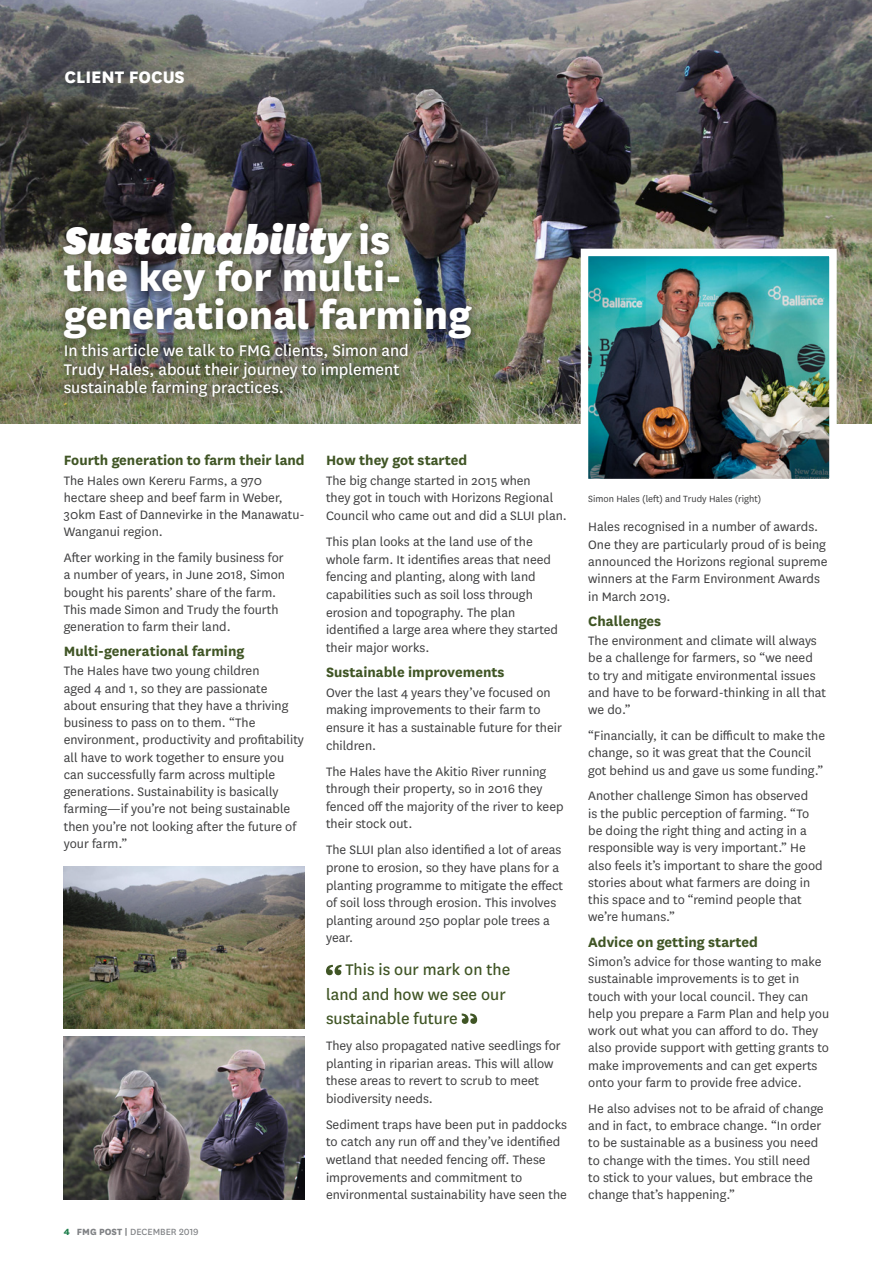
<style>
.page{position:relative;width:893px;height:1263px;background:#fff}
.page>*{position:absolute;margin:0;border:0;box-sizing:border-box;transform-origin:0 0}
.t1{font:800 45px/37.5px "National";color:#fff}
.t2{font:800 19.5px "National";color:#fff}
.Intro_Main{font:18px/18.8px "National";color:#fff}
.t3{font:18px/24.3px "National";color:#405525}
.Body_Subhead_2{font:700 15.75px "National";color:#405525}
.Body_Main{font:14.25px/17.2px "National";color:#3e3e3f}
.Photo_Captions{font:10.5px "National";color:#3e3e3f}
.t4{font:10.5px "National";color:#808285}
.s1{font-weight:900;font-style:italic}
.s2{font-weight:800;color:#1e7e4c}
.s3{font-weight:800}
</style>
<div class="page">
<img style="left:0;top:0;width:872px;height:423px">
<div style="left:54px;top:213px;width:427px;height:194px;background:#231f20;opacity:.75"></div>
<svg style="left:326px;top:965px;width:15px;height:10px"></svg>
<svg style="left:462px;top:1013px;width:15px;height:11px"></svg>
<img style="left:64px;top:866px;width:241px;height:162px">
<img style="left:64px;top:1037px;width:241px;height:162px">
<img style="left:577px;top:245px;width:263px;height:234px">
<p class="t2" style="left:65px;top:63px;width:122px">CLIENT FOCUS</p>
<p class="t1" style="left:64px;top:217px;width:409px"><span class="s1">Sustainability</span> is<br>the key for multi&shy;generational farming</p>
<p class="Intro_Main" style="left:64px;top:340px;width:347px">In this article we talk to FMG clients, Simon and<br>Trudy Hales, about their journey to implement sustainable farming practices.</p>
<p class="Body_Subhead_2" style="left:64px;top:449px;width:242px">Fourth generation to farm their land</p>
<p class="Body_Main" style="left:64px;top:471px;width:242px">The Hales own Kereru Farms, a 970 hectare sheep and beef farm in Weber,<br>30km East of Dannevirke in the Manawatu-<br>Wanganui region.</p>
<p class="Body_Main" style="left:64px;top:548px;width:223px">After working in the family business for a number of years, in June 2018, Simon bought his parents’ share of the farm.<br>This made Simon and Trudy the fourth generation to farm their land.</p>
<p class="Body_Subhead_2" style="left:64px;top:640px;width:182px">Multi-generational farming</p>
<p class="Body_Main" style="left:64px;top:662px;width:242px">The Hales have two young children<br>aged 4 and 1, so they are passionate about ensuring that they have a thriving business to pass on to them. “The environment, productivity and profitability all have to work together to ensure you can successfully farm across multiple generations. Sustainability is basically farming—if you’re not being sustainable then you’re not looking after the future of your farm.”</p>
<p class="t4" style="left:64px;top:1225px;width:136px"><span class="s2">4</span> <span class="s3">FMG POST |</span> DECEMBER 2019</p>
<p class="Body_Subhead_2" style="left:326px;top:449px;width:143px">How they got started</p>
<p class="Body_Main" style="left:326px;top:471px;width:242px">The big change started in 2015 when<br>they got in touch with Horizons Regional<br>Council who came out and did a SLUI plan.</p>
<p class="Body_Main" style="left:326px;top:532px;width:234px">This plan looks at the land use of the whole farm. It identifies areas that need fencing and planting, along with land capabilities such as soil loss through erosion and topography. The plan identified a large area where they started their major works.</p>
<p class="Body_Subhead_2" style="left:326px;top:661px;width:180px">Sustainable improvements</p>
<p class="Body_Main" style="left:326px;top:683px;width:237px">Over the last 4 years they’ve focused on making improvements to their farm to ensure it has a sustainable future for their children.</p>
<p class="Body_Main" style="left:326px;top:762px;width:239px">The Hales have the Akitio River running through their property, so in 2016 they fenced off the majority of the river to keep their stock out.</p>
<p class="Body_Main" style="left:326px;top:841px;width:239px">The SLUI plan also identified a lot of areas prone to erosion, so they have plans for a planting programme to mitigate the effect of soil loss through erosion. This involves planting around 250 poplar pole trees a year.</p>
<p class="t3" style="left:326px;top:957px;width:186px;text-indent:19px">This is our mark on the land and how we see our sustainable future</p>
<p class="Body_Main" style="left:326px;top:1036px;width:236px">They also propagated native seedlings for planting in riparian areas. This will allow these areas to revert to scrub to meet biodiversity needs.</p>
<p class="Body_Main" style="left:326px;top:1115px;width:242px">Sediment traps have been put in paddocks to catch any run off and they’ve identified wetland that needed fencing off. These improvements and commitment to environmental sustainability have seen the</p>
<p class="Photo_Captions" style="left:588px;top:492px;width:174px">Simon Hales (left) and Trudy Hales (right)</p>
<p class="Body_Main" style="left:588px;top:518px;width:241px">Hales recognised in a number of awards.<br>One they are particularly proud of is being announced the Horizons regional supreme winners at the Farm Environment Awards in March 2019.</p>
<p class="Body_Subhead_2" style="left:588px;top:610px;width:74px">Challenges</p>
<p class="Body_Main" style="left:588px;top:631px;width:239px">The environment and climate will always be a challenge for farmers, so “we need to try and mitigate environmental issues and have to be forward-thinking in all that we do.”</p>
<p class="Body_Main" style="left:588px;top:726px;width:238px">“Financially, it can be difficult to make the change, so it was great that the Council got behind us and gave us some funding.”</p>
<p class="Body_Main" style="left:588px;top:787px;width:236px">Another challenge Simon has observed<br>is the public perception of farming. “To be doing the right thing and acting in a responsible way is very important.” He also feels it’s important to share the good stories about what farmers are doing in this space and to “remind people that we’re humans.”</p>
<p class="Body_Subhead_2" style="left:588px;top:930px;width:171px">Advice on getting started</p>
<p class="Body_Main" style="left:588px;top:952px;width:242px">Simon’s advice for those wanting to make sustainable improvements is to get in touch with your local council. They can help you prepare a Farm Plan and help you work out what you can afford to do. They also provide support with getting grants to make improvements and can get experts onto your farm to provide free advice.</p>
<p class="Body_Main" style="left:588px;top:1099px;width:237px">He also advises not to be afraid of change and in fact, to embrace change. “In order to be sustainable as a business you need to change with the times. You still need to stick to your values, but embrace the change that’s happening.”</p>
</div>
